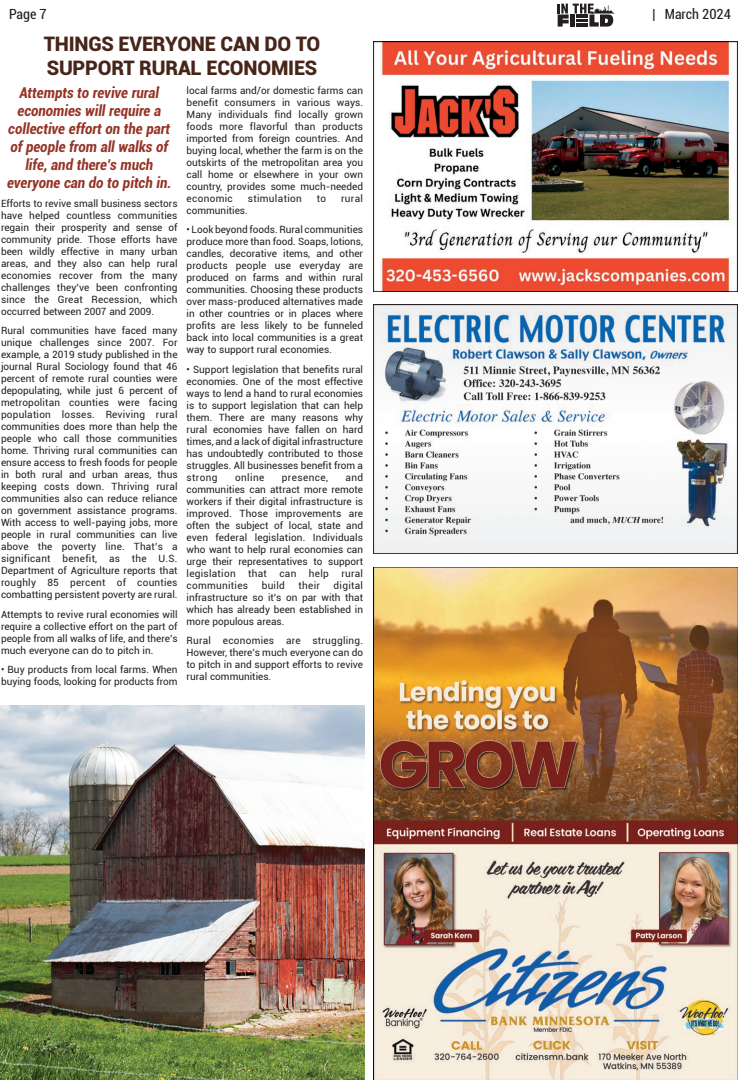
<style>
.page{position:relative;width:738px;height:1080px;background:#fff}
.page>*{position:absolute;margin:0;border:0;box-sizing:border-box;transform-origin:0 0}
.t1{font:900 20px/24px "Roboto";letter-spacing:-.01em;color:#47251a}
.t2{font:italic 700 condensed 15px/18px "Roboto";color:#953326;text-align:center}
.t3{font:italic 700 condensed 15px "Roboto";color:#973527}
.t4{font:condensed 14px "Roboto";color:#231f20}
.t5{font:10px/12px "Roboto";color:#231f20;text-align:justify}
.t6{font:10px "Roboto";letter-spacing:.035em;color:#231f20}
.t7{font:10px "Roboto";letter-spacing:.03em;color:#231f20}
.t8{font:10px "Roboto";letter-spacing:.04em;color:#231f20}
.t9{font:10px "Roboto";color:#262324}
.t10{font:10px "Roboto";color:#252122}
.s1{color:#252122}
.s2{color:#262324}
.s3{color:#242021}
.s4{color:#973527}
</style>
<div class="page">
<svg style="left:558px;top:4px;width:57px;height:23px"></svg>
<img style="left:374px;top:567px;width:364px;height:513px">
<img style="left:373px;top:304px;width:365px;height:250px">
<img style="left:373px;top:42px;width:365px;height:249px">
<img style="left:0;top:706px;width:365px;height:374px">
<p class="t4" style="left:9px;top:6px;width:39px">Page 7</p>
<p class="t4" style="left:653px;top:6px;width:80px">| March 2024</p>
<p class="t1" style="left:44px;top:32px;width:278px">THINGS EVERYONE CAN DO TO<br>SUPPORT RURAL ECONOMIES</p>
<p class="t3" style="left:111px;top:84px;width:5px">i</p>
<p class="t9" style="left:206px;top:85px;width:10px">l <span class="s1">f</span></p>
<p class="t10" style="left:251px;top:85px;width:29px">d/ <span class="s2">d</span></p>
<p class="t9" style="left:304px;top:85px;width:19px">ti <span class="s3">f</span></p>
<p class="t2" style="left:7px;top:84px;width:166px">Attempts to rev ve rura<span class="s4">l </span>economies will require a collective effort on the part of people from all walks of life, and there’s much everyone can do to pitch in.</p>
<p class="t5" style="left:1px;top:198px;width:178px">Efforts to revive small business sectors have helped countless communities regain their prosperity and sense of community pride. Those efforts have been wildly effective in many urban areas, and they also can help rural economies recover from the many challenges they’ve been confronting since the Great Recession, which occurred between 2007 and 2009.</p>
<p class="t5" style="left:1px;top:325px;width:178px">Rural communities have faced many unique challenges since 2007. For example, a 2019 study published in the journal Rural Sociology found that 46 percent of remote rural counties were depopulating, while just 6 percent of metropolitan counties were facing population losses. Reviving rural communities does more than help the people who call those communities home. Thriving rural communities can ensure access to fresh foods for people in both rural and urban areas, thus keeping costs down. Thriving rural communities also can reduce reliance on government assistance programs.<br>With access to well-paying jobs, more people in rural communities can live above the poverty line. That’s a significant benefit, as the U.S.<br>Department of Agriculture reports that roughly 85 percent of counties combatting persistent poverty are rural.</p>
<p class="t5" style="left:1px;top:608px;width:178px">Attempts to revive rural economies will require a collective effort on the part of people from all walks of life, and there’s much everyone can do to pitch in.</p>
<p class="t5" style="left:1px;top:663px;width:178px">• Buy products from local farms. When buying foods, looking for products from</p>
<p class="t5" style="left:187px;top:85px;width:178px"><span class="s2">l</span>oca arms an or omes c arms can benefit consumers in various ways.<br>Many individuals find locally grown foods more flavorful than products imported from foreign countries. And buying local, whether the farm is on the outskirts of the metropolitan area you call home or elsewhere in your own country, provides some much-needed economic</p>
<p class="t6" style="left:248px;top:193px;width:56px">stimulation</p>
<p class="t5" style="left:317px;top:193px;width:11px">to</p>
<p class="t5" style="left:341px;top:193px;width:24px">rural</p>
<p class="t5" style="left:187px;top:205px;width:63px">communities.</p>
<p class="t5" style="left:187px;top:224px;width:178px">• Look beyond foods. Rural communities produce more than food. Soaps, lotions, candles, decorative items, and other products people use everyday are produced on farms and within rural communities. Choosing these products over mass-produced alternatives made in other countries or in places where profits are less likely to be funneled back into local communities is a great way to support rural economies.</p>
<p class="t5" style="left:187px;top:363px;width:178px">• Support legislation that benefits rural economies. One of the most effective ways to lend a hand to rural economies is to support legislation that can help them. There are many reasons why rural economies have fallen on hard times, and a lack of digital infrastructure has undoubtedly contributed to those struggles. All businesses benefit from a strong</p>
<p class="t5" style="left:187px;top:471px;width:178px;text-indent:159px">and communities can attract more remote workers if their digital infrastructure is improved. Those improvements are often the subject of local, state and even federal legislation. Individuals who want to help rural economies can urge their representatives to support legislation</p>
<p class="t5" style="left:235px;top:471px;width:31px">online</p>
<p class="t8" style="left:282px;top:471px;width:48px">presence,</p>
<p class="t5" style="left:248px;top:567px;width:20px">that</p>
<p class="t5" style="left:279px;top:567px;width:18px">can</p>
<p class="t5" style="left:309px;top:567px;width:21px">help</p>
<p class="t5" style="left:341px;top:567px;width:23px">rural</p>
<p class="t5" style="left:187px;top:579px;width:178px;text-indent:147px">digital infrastructure so it’s on par with that which has already been established in more populous areas.</p>
<p class="t5" style="left:187px;top:634px;width:178px">Rural economies are struggling.<br>However, there’s much everyone can do to pitch in and support efforts to revive rural communities.</p>
<p class="t7" style="left:187px;top:579px;width:63px">communities</p>
<p class="t5" style="left:262px;top:579px;width:25px">build</p>
<p class="t5" style="left:299px;top:579px;width:23px">their</p>
</div>
